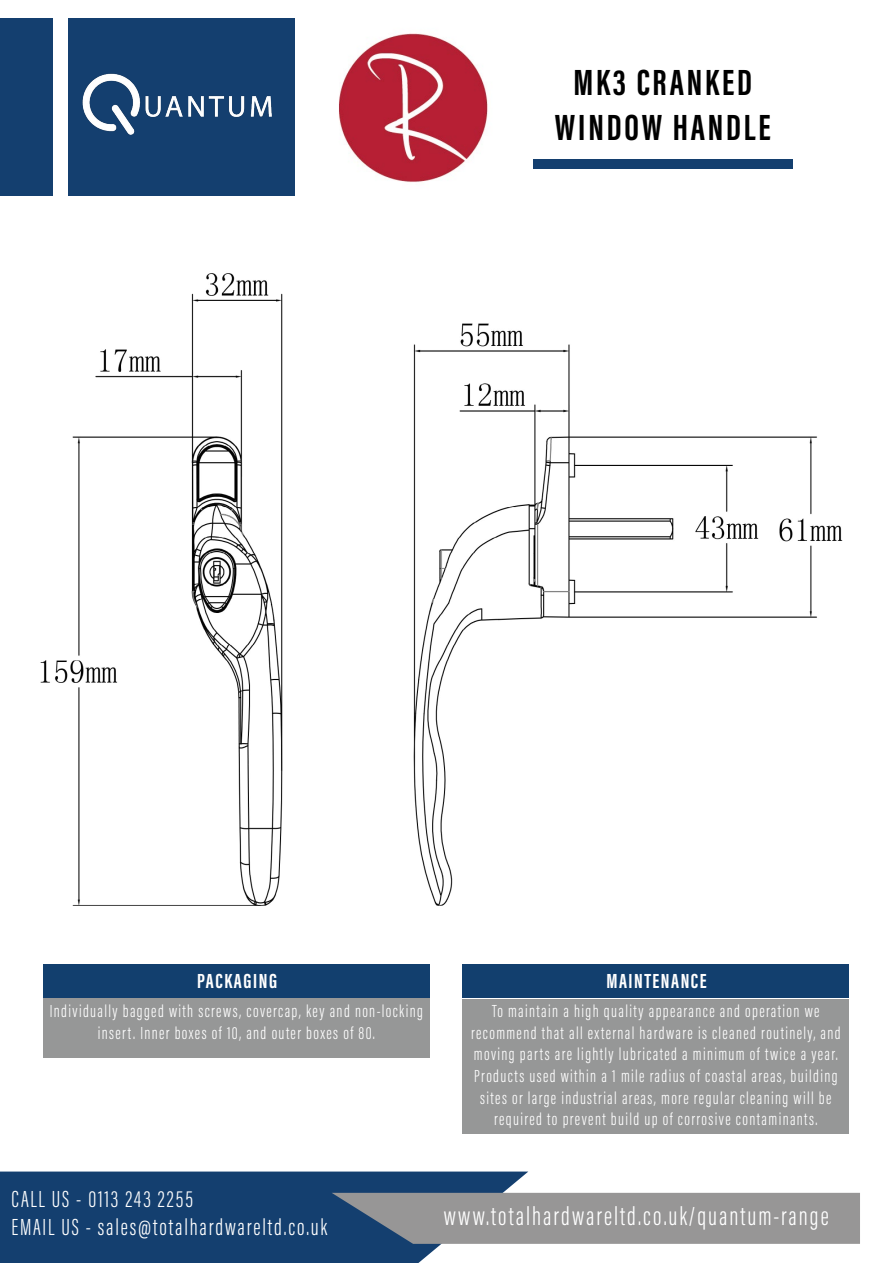
<style>
.page{position:relative;width:893px;height:1263px;background:#fff}
.page>*{position:absolute;margin:0;border:0;box-sizing:border-box;transform-origin:0 0}
.t1{font:700 37.5px/45px "Acumin Pro Extra Cond";letter-spacing:.075em;color:#000;text-align:center}
.t2{font:300 27px "Acumin Pro Extra Cond";letter-spacing:.075em;color:#fff}
.t3{font:300 24px/28.8px "Acumin Pro Extra Cond";letter-spacing:.075em;color:#fff}
.t4{font:700 21px "Acumin Pro Extra Cond";letter-spacing:.075em;color:#fff}
.t5{font:300 18px/21.6px "Acumin Pro Extra Cond";letter-spacing:.075em;color:#fff;text-align:center}
</style>
<div class="page">
<svg style="left:0;top:1171px;width:528px;height:92px;background:#224a77"></svg>
<svg style="left:332px;top:1193px;width:528px;height:51px;background:#8c8f93"></svg>
<div style="left:0;top:18px;width:52px;height:177px;background:#143f6f"></div>
<div style="left:68px;top:18px;width:226px;height:177px;background:#143f6f"></div>
<img style="left:40px;top:273px;width:803px;height:632px">
<div style="left:43px;top:964px;width:386px;height:33px;background:#123f6e"></div>
<div style="left:43px;top:999px;width:386px;height:59px;background:#969797"></div>
<div style="left:463px;top:964px;width:386px;height:33px;background:#123f6e"></div>
<div style="left:463px;top:999px;width:386px;height:134px;background:#969797"></div>
<img style="left:82px;top:73px;width:190px;height:62px">
<div style="left:533px;top:160px;width:259px;height:9px;background:#143f6f"></div>
<img style="left:339px;top:33px;width:149px;height:150px">
<h1 class="t1" style="left:555px;top:59px;width:217px">MK3 CRANKED<br>WINDOW HANDLE</h1>
<p class="t4" style="left:197px;top:968px;width:82px">PACKAGING</p>
<p class="t5" style="left:50px;top:1000px;width:374px">Individually bagged with screws, covercap, key and non-locking insert. Inner boxes of 10, and outer boxes of 80.</p>
<p class="t4" style="left:606px;top:968px;width:102px">MAINTENANCE</p>
<p class="t5" style="left:471px;top:1000px;width:371px">To maintain a high quality appearance and operation we recommend that all external hardware is cleaned routinely, and moving parts are lightly lubricated a minimum of twice a year.<br>Products used within a 1 mile radius of coastal areas, building sites or large industrial areas, more regular cleaning will be required to prevent build up of corrosive contaminants.</p>
<h3 class="t3" style="left:11px;top:1184px;width:317px">CALL US - 0113 243 2255<br>EMAIL US - sales@totalhardwareltd.co.uk</h3>
<h2 class="t2" style="left:444px;top:1200px;width:386px">www.totalhardwareltd.co.uk/quantum-range</h2>
</div>
